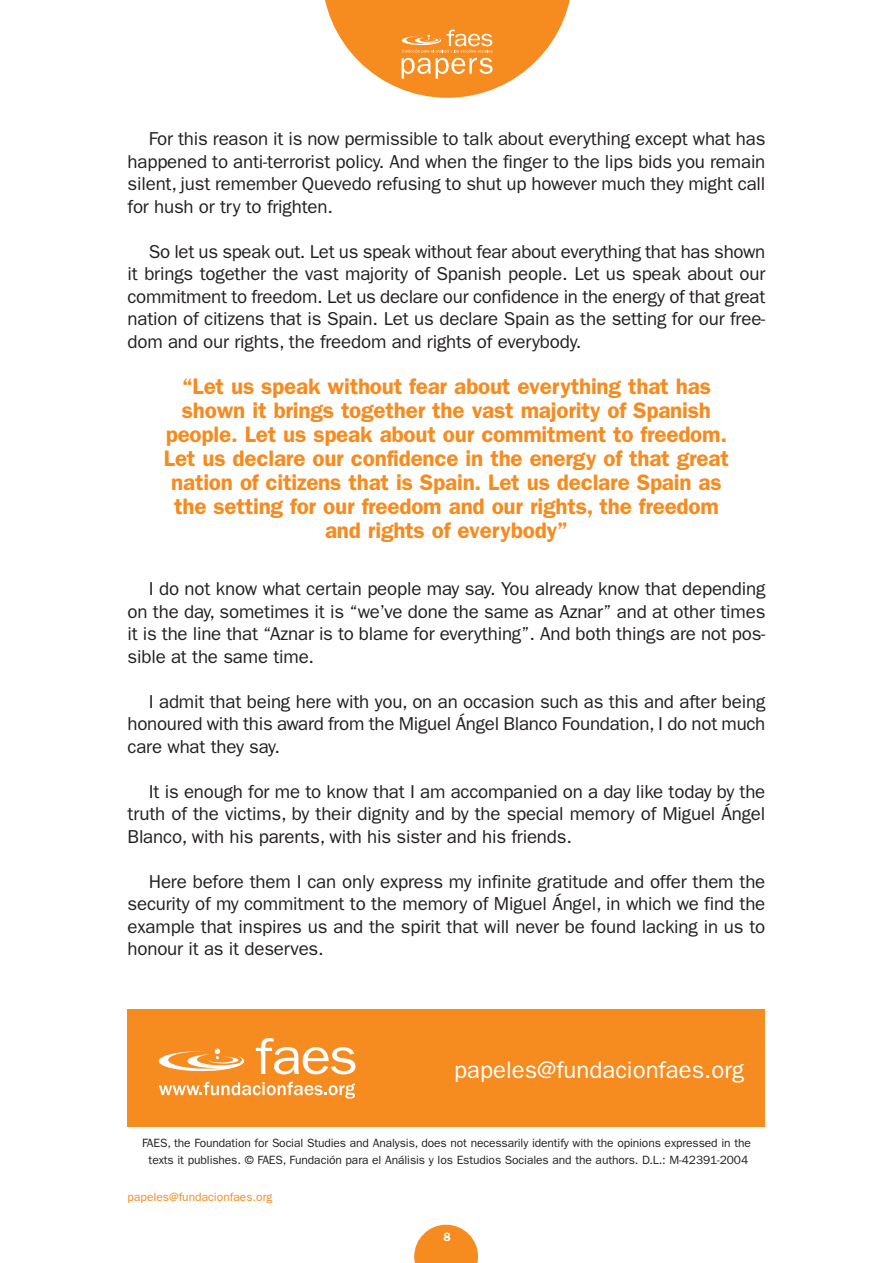
<style>
.page{position:relative;width:893px;height:1263px;background:#fff}
.page>*{position:absolute;margin:0;border:0;box-sizing:border-box;transform-origin:0 0}
.t1{font:24px "Franklin Gothic";color:#fff}
.t2{font:600 22.5px/24px "Franklin Gothic";letter-spacing:-.01em;color:#f68b1f;text-align:center}
.t3{font:18.75px/22.5px "Franklin Gothic";letter-spacing:-.01em;color:#231f20;text-align:justify}
.t4{font:12px/16.5px "Franklin Gothic";letter-spacing:-.01em;color:#231f20;text-align:center}
.t5{font:12px "Franklin Gothic";color:#f68b1f}
.t6{font:600 12px "Franklin Gothic";color:#fff}
</style>
<div class="page">
<svg style="left:325px;top:0;width:245px;height:98px"></svg>
<svg style="left:414px;top:1225px;width:64px;height:38px"></svg>
<div style="left:128px;top:1010px;width:637px;height:117px;background:#f68b1f"></div>
<svg style="left:159px;top:1082px;width:196px;height:16px"></svg>
<svg style="left:256px;top:1038px;width:99px;height:36px"></svg>
<svg style="left:159px;top:1048px;width:85px;height:23px"></svg>
<p class="t3" style="left:128px;top:129px;width:639px;text-indent:21px">For this reason it is now permissible to talk about everything except what has happened to anti-terrorist policy. And when the finger to the lips bids you remain silent, just remember Quevedo refusing to shut up however much they might call for hush or try to frighten.</p>
<p class="t3" style="left:128px;top:242px;width:639px;text-indent:21px">So let us speak out. Let us speak without fear about everything that has shown it brings together the vast majority of Spanish people. Let us speak about our commitment to freedom. Let us declare our confidence in the energy of that great nation of citizens that is Spain. Let us declare Spain as the setting for our free&shy;dom and our rights, the freedom and rights of everybody.</p>
<p class="t2" style="left:164px;top:376px;width:566px">“Let us speak without fear about everything that has shown it brings together the vast majority of Spanish people. Let us speak about our commitment to freedom.<br>Let us declare our confidence in the energy of that great nation of citizens that is Spain. Let us declare Spain as the setting for our freedom and our rights, the freedom and rights of everybody”</p>
<p class="t3" style="left:128px;top:579px;width:639px;text-indent:21px">I do not know what certain people may say. You already know that depending on the day, sometimes it is “we’ve done the same as Aznar” and at other times it is the line that “Aznar is to blame for everything”. And both things are not pos&shy;sible at the same time.</p>
<p class="t3" style="left:128px;top:692px;width:639px;text-indent:21px">I admit that being here with you, on an occasion such as this and after being honoured with this award from the Miguel Ángel Blanco Foundation, I do not much care what they say.</p>
<p class="t3" style="left:128px;top:782px;width:639px;text-indent:21px">It is enough for me to know that I am accompanied on a day like today by the truth of the victims, by their dignity and by the special memory of Miguel Ángel Blanco, with his parents, with his sister and his friends.</p>
<p class="t3" style="left:128px;top:872px;width:639px;text-indent:21px">Here before them I can only express my infinite gratitude and offer them the security of my commitment to the memory of Miguel Ángel, in which we find the example that inspires us and the spirit that will never be found lacking in us to honour it as it deserves.</p>
<p class="t1" style="left:454px;top:1062px;width:291px">papeles@fundacionfaes.org</p>
<p class="t4" style="left:142px;top:1136px;width:610px">FAES, the Foundation for Social Studies and Analysis, does not necessarily identify with the opinions expressed in the texts it publishes. © FAES, Fundación para el Análisis y los Estudios Sociales and the authors. D.L.: M-42391-2004</p>
<p class="t5" style="left:128px;top:1192px;width:146px">papeles@fundacionfaes.org</p>
<p class="t6" style="left:444px;top:1233px;width:9px">8</p>
</div>
